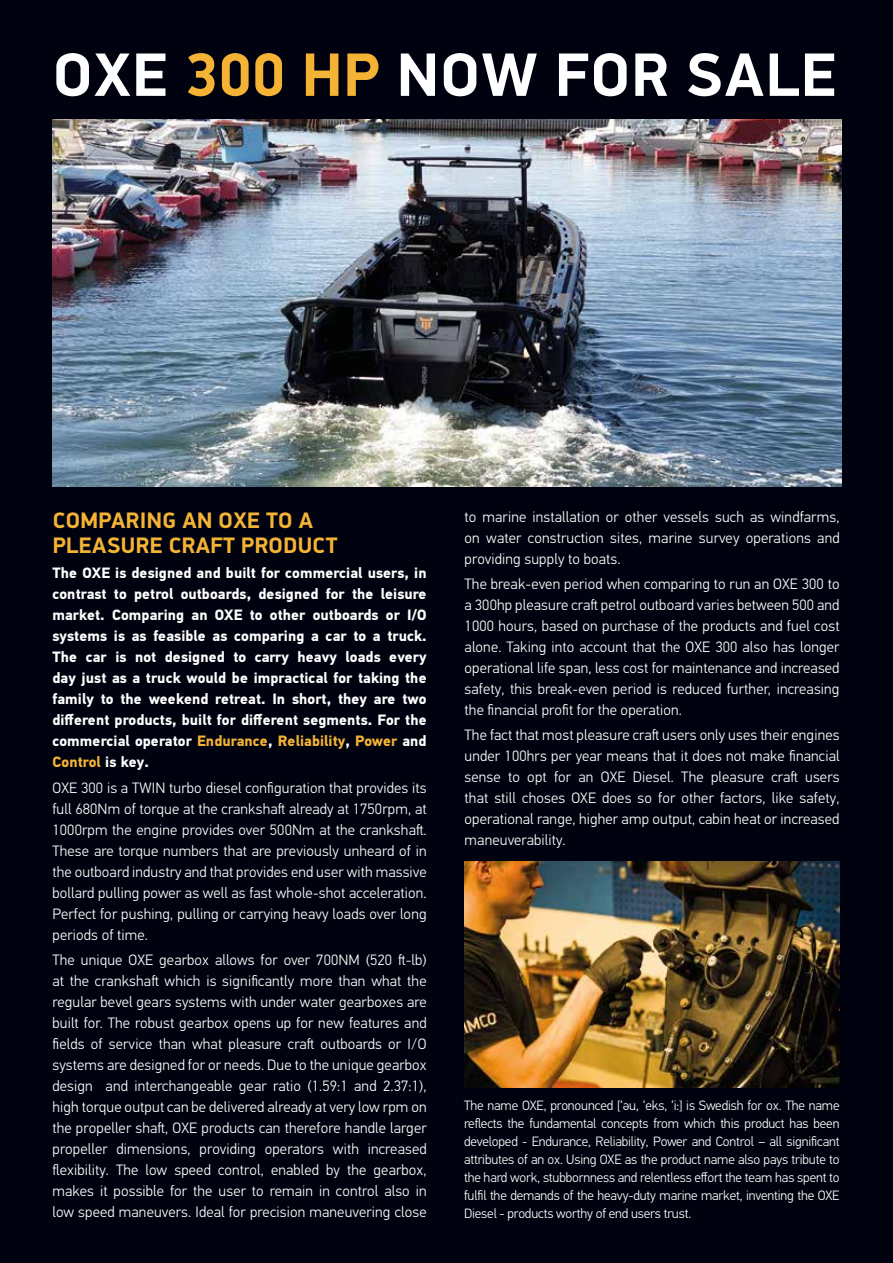
<style>
.page{position:relative;width:893px;height:1263px;background:#00030f}
.page>*{position:absolute;margin:0;border:0;box-sizing:border-box;transform-origin:0 0}
.t1{font:700 61.5px "PFDIN Display Pro";letter-spacing:.03em;color:#fff}
.t2{font:700 22.5px/25.5px "PFDIN Display Pro";letter-spacing:.02em;color:#f5b335}
.t3{font:300 15px/21px "PF Din Text Pro";letter-spacing:.01em;color:#fff;text-align:justify}
.t4{font:700 15px/21px "PF Din Text Pro";letter-spacing:.005em;color:#fff;text-align:justify}
.t5{font:300 13.5px/18px "PF Din Text Pro";letter-spacing:-.01em;color:#fff;text-align:justify}
.s1{color:#f5b335}
</style>
<div class="page">
<img style="left:53px;top:119px;width:788px;height:367px">
<img style="left:464px;top:862px;width:375px;height:225px">
<h1 class="t1" style="left:53px;top:38px;width:785px">OXE <span class="s1">300 HP</span> NOW FOR SALE</h1>
<h2 class="t2" style="left:53px;top:508px;width:286px">COMPARING AN OXE TO A<br>PLEASURE CRAFT PRODUCT</h2>
<p class="t4" style="left:52px;top:563px;width:376px">The OXE is designed and built for commercial users, in contrast to petrol outboards, designed for the leisure market. Comparing an OXE to other outboards or I/O systems is as feasible as comparing a car to a truck.<br>The car is not designed to carry heavy loads every day just as a truck would be impractical for taking the family to the weekend retreat. In short, they are two different products, built for different segments. For the commercial operator <span class="s1">Endurance</span>, <span class="s1">Reliability</span>, <span class="s1">Power</span> and <span class="s1">Control</span> is key.</p>
<p class="t3" style="left:52px;top:777px;width:376px">OXE 300 is a TWIN turbo diesel configuration that provides its full 680Nm of torque at the crankshaft already at 1750rpm, at 1000rpm the engine provides over 500Nm at the crankshaft.<br>These are torque numbers that are previously unheard of in the outboard industry and that provides end user with massive bollard pulling power as well as fast whole-shot acceleration.<br>Perfect for pushing, pulling or carrying heavy loads over long periods of time.</p>
<p class="t3" style="left:52px;top:949px;width:376px">The unique OXE gearbox allows for over 700NM (520 ft-lb) at the crankshaft which is significantly more than what the regular bevel gears systems with under water gearboxes are built for. The robust gearbox opens up for new features and fields of service than what pleasure craft outboards or I/O systems are designed for or needs. Due to the unique gearbox design and interchangeable gear ratio (1.59:1 and 2.37:1), high torque output can be delivered already at very low rpm on the propeller shaft, OXE products can therefore handle larger propeller dimensions, providing operators with increased flexibility. The low speed control, enabled by the gearbox, makes it possible for the user to remain in control also in low speed maneuvers. Ideal for precision maneuvering close</p>
<p class="t3" style="left:465px;top:506px;width:376px">to marine installation or other vessels such as windfarms, on water construction sites, marine survey operations and providing supply to boats.</p>
<p class="t3" style="left:465px;top:574px;width:376px">The break-even period when comparing to run an OXE 300 to a 300hp pleasure craft petrol outboard varies between 500 and 1000 hours, based on purchase of the products and fuel cost alone. Taking into account that the OXE 300 also has longer operational life span, less cost for maintenance and increased safety, this break-even period is reduced further, increasing the financial profit for the operation.</p>
<p class="t3" style="left:465px;top:725px;width:376px">The fact that most pleasure craft users only uses their engines under 100hrs per year means that it does not make financial sense to opt for an OXE Diesel. The pleasure craft users that still choses OXE does so for other factors, like safety, operational range, higher amp output, cabin heat or increased maneuverability.</p>
<p class="t5" style="left:464px;top:1097px;width:377px">The name OXE, pronounced [‘əu, ‘eks, ‘i:] is Swedish for ox. The name reflects the fundamental concepts from which this product has been developed - Endurance, Reliability, Power and Control – all significant attributes of an ox. Using OXE as the product name also pays tribute to the hard work, stubbornness and relentless effort the team has spent to fulfil the demands of the heavy-duty marine market, inventing the OXE Diesel - products worthy of end users trust.</p>
</div>
